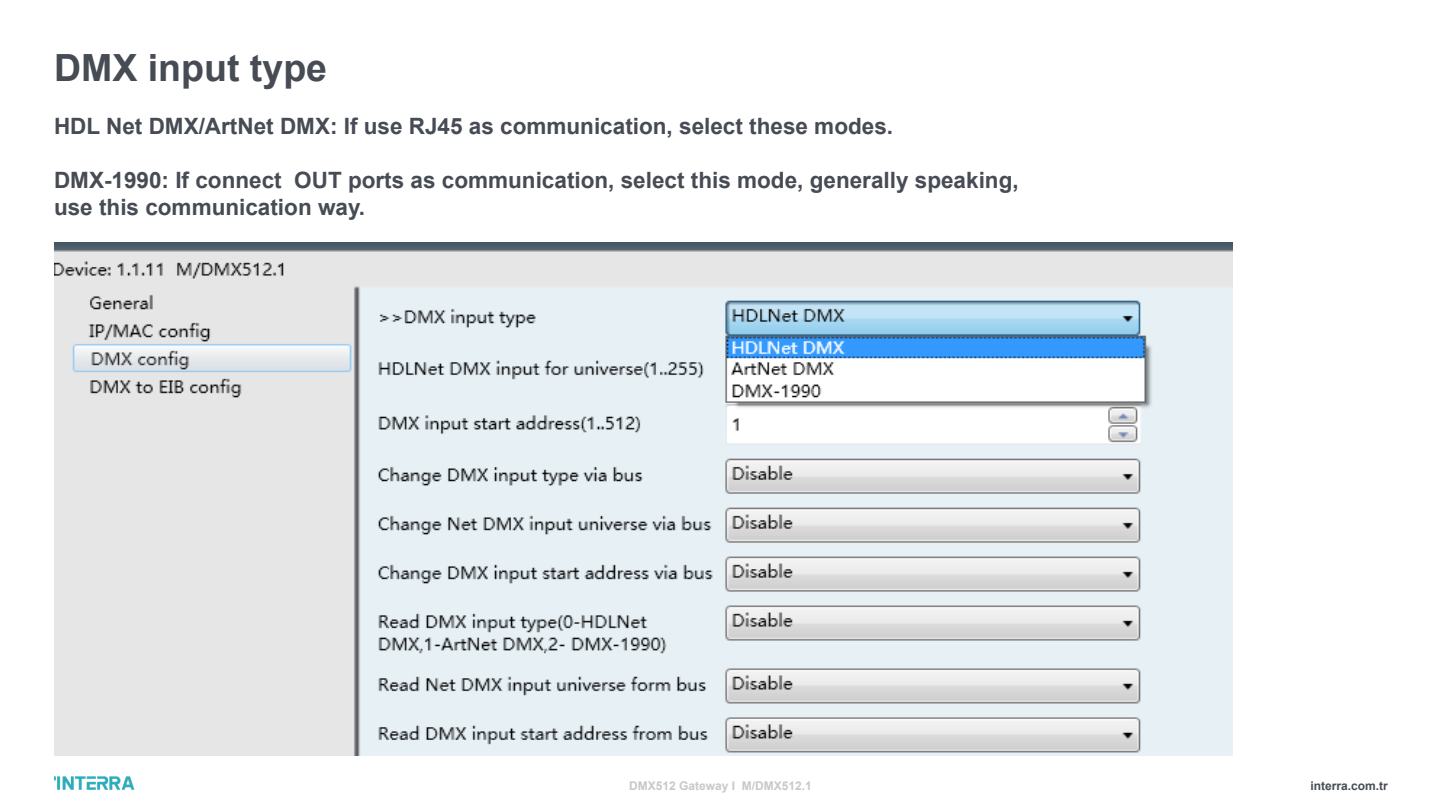
<style>
.page{position:relative;width:1441px;height:810px;background:#fff}
.page>*{position:absolute;margin:0;border:0;box-sizing:border-box;transform-origin:0 0}
.t1{font:700 37.5px "Arial";color:#464b54}
.t2{font:700 22.5px "Arial";color:#464b54}
.t3{font:700 12px "Arial";color:#c7c8ca}
.t4{font:700 12px "Arial";color:#464b54}
</style>
<div class="page">
<img style="left:54px;top:776px;width:81px;height:14px">
<img style="left:54px;top:242px;width:1178px;height:514px">
<p class="t1" style="left:54px;top:42px;width:274px">DMX input type</p>
<p class="t2" style="left:54px;top:111px;width:840px">HDL Net DMX/ArtNet DMX: If use RJ45 as communication, select these modes.</p>
<p class="t2" style="left:54px;top:165px;width:966px">DMX-1990: If connect OUT ports as communication, select this mode, generally speaking,</p>
<p class="t2" style="left:54px;top:192px;width:312px">use this communication way.</p>
<p class="t3" style="left:629px;top:777px;width:184px">DMX512 Gateway I M/DMX512.1</p>
<p class="t4" style="left:1310px;top:777px;width:79px">interra.com.tr</p>
</div>
